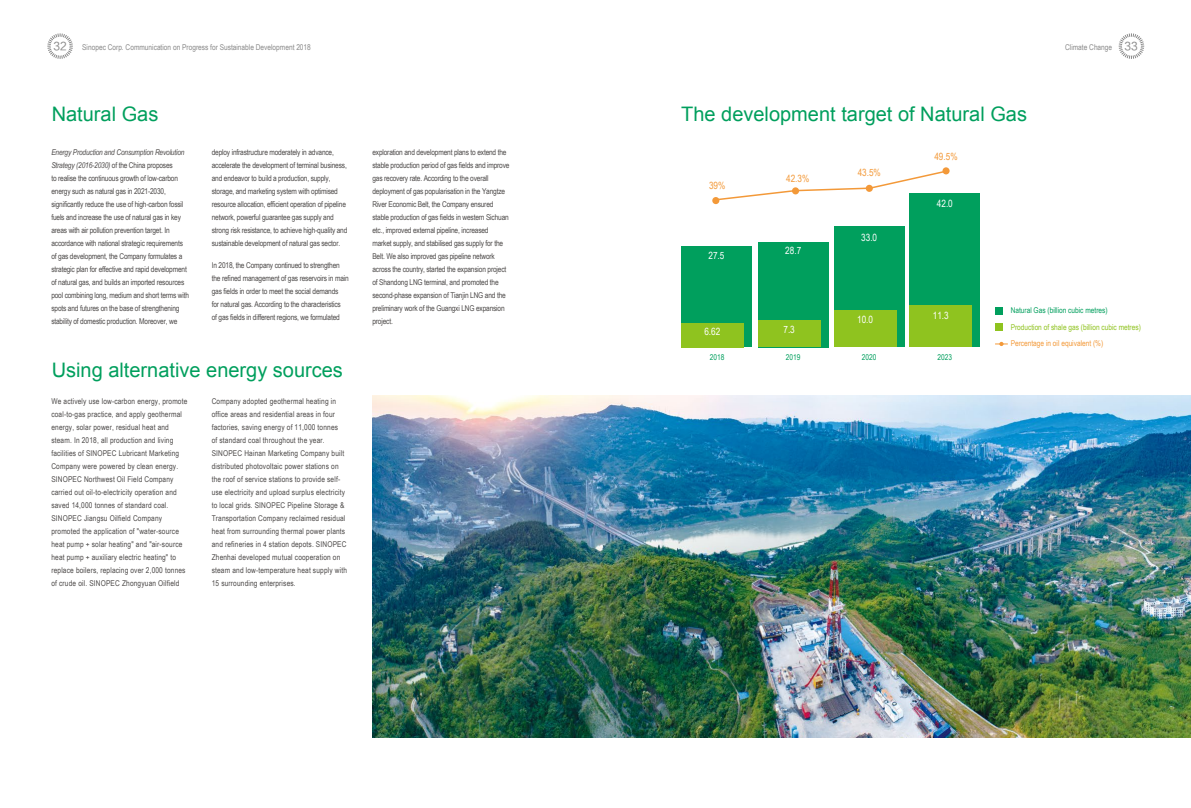
<style>
.page{position:relative;width:1191px;height:808px;background:#fff}
.page>*{position:absolute;margin:0;border:0;box-sizing:border-box;transform-origin:0 0}
.t1{font:20px "Arial";color:#009f5d}
.t2{font:11px "FZLTHK GBK1 0";color:#898989}
.t3{font:10px "Arial Narrow";color:#fff}
.t4{font:10px "Arial Narrow";color:#f39939}
.t5{font:8px/13px "Arial Narrow";letter-spacing:-.02em;color:#4c4948}
.t6{font:8px/13px "Arial Narrow";letter-spacing:.02em;color:#4c4948}
.t7{font:8px "Arial Narrow";color:#898989}
.t8{font:8px "Arial Narrow";color:#009f5d}
.t9{font:8px "Arial Narrow";color:#8fc31f}
.t10{font:8px "Arial Narrow";color:#f39939}
.s1{font-family:"FZLTHK GBK1 0";font-size:11px}
.s2{font-style:italic}
</style>
<div class="page">
<svg style="left:1118px;top:33px;width:27px;height:26px"></svg>
<svg style="left:47px;top:33px;width:26px;height:26px"></svg>
<div style="left:995px;top:307px;width:8px;height:7px;background:#009f5d"></div>
<div style="left:995px;top:323px;width:8px;height:8px;background:#8fc31f"></div>
<svg style="left:995px;top:342px;width:12px;height:4px"></svg>
<div style="left:758px;top:242px;width:70px;height:105px;background:#009f5d"></div>
<div style="left:758px;top:320px;width:62px;height:27px;background:#8fc31f"></div>
<div style="left:681px;top:246px;width:70px;height:101px;background:#009f5d"></div>
<div style="left:681px;top:323px;width:62px;height:24px;background:#8fc31f"></div>
<div style="left:834px;top:226px;width:70px;height:121px;background:#009f5d"></div>
<div style="left:834px;top:310px;width:62px;height:37px;background:#8fc31f"></div>
<div style="left:909px;top:193px;width:71px;height:154px;background:#009f5d"></div>
<div style="left:909px;top:306px;width:63px;height:41px;background:#8fc31f"></div>
<div style="left:712px;top:197px;width:7px;height:7px;background:#f39939;border-radius:50%"></div>
<svg style="left:713px;top:169px;width:235px;height:32px"></svg>
<img style="left:372px;top:395px;width:819px;height:342px">
<h2 class="t2" style="left:54px;top:40px;width:15px">32</h2>
<p class="t7" style="left:82px;top:41px;width:230px">Sinopec Corp. Communication on Progress for Sustainable Development 2018</p>
<p class="t7" style="left:1065px;top:41px;width:74px">Climate Change <span class="s1">33</span></p>
<h1 class="t1" style="left:52px;top:101px;width:108px">Natural Gas</h1>
<h1 class="t1" style="left:681px;top:101px;width:347px">The development target of Natural Gas</h1>
<p class="t5" style="left:51px;top:146px;width:139px"><span class="s2">Energy Production and Consumption Revolution Strategy (2016-2030)</span> of the China proposes<br>to realise the continuous growth of low-carbon energy such as natural gas in 2021-2030, significantly reduce the use of high-carbon fossil fuels and increase the use of natural gas in key areas with air pollution prevention target. In accordance with national strategic requirements of gas development, the Company formulates a strategic plan for effective and rapid development of natural gas, and builds an imported resources pool combining long, medium and short terms with spots and futures on the base of strengthening stability of domestic production. Moreover, we</p>
<p class="t10" style="left:1010px;top:338px;width:94px">Percentage in oil equivalent (%)</p>
<p class="t5" style="left:212px;top:146px;width:137px">deploy infrastructure moderately in advance, accelerate the development of terminal business, and endeavor to build a production, supply, storage, and marketing system with optimised resource allocation, efficient operation of pipeline network, powerful guarantee gas supply and strong risk resistance, to achieve high-quality and sustainable development of natural gas sector.</p>
<p class="t5" style="left:212px;top:258px;width:139px">In 2018, the Company continued to strengthen the refined management of gas reservoirs in main gas fields in order to meet the social demands<br>for natural gas. According to the characteristics<br>of gas fields in different regions, we formulated</p>
<p class="t5" style="left:372px;top:146px;width:139px">exploration and development plans to extend the stable production period of gas fields and improve gas recovery rate. According to the overall deployment of gas popularisation in the Yangtze River Economic Belt, the Company ensured stable production of gas fields in western Sichuan etc., improved external pipeline, increased market supply, and stabilised gas supply for the Belt. We also improved gas pipeline network across the country, started the expansion project of Shandong LNG terminal, and promoted the second-phase expansion of Tianjin LNG and the preliminary work of the Guangxi LNG expansion project.</p>
<p class="t4" style="left:934px;top:149px;width:25px">49.5%</p>
<p class="t4" style="left:857px;top:165px;width:25px">43.5%</p>
<p class="t4" style="left:786px;top:171px;width:25px">42.3%</p>
<p class="t4" style="left:709px;top:179px;width:18px">39%</p>
<p class="t3" style="left:937px;top:196px;width:17px">42.0</p>
<p class="t3" style="left:861px;top:230px;width:17px">33.0</p>
<p class="t3" style="left:785px;top:243px;width:17px">28.7</p>
<p class="t3" style="left:708px;top:248px;width:17px">27.5</p>
<p class="t8" style="left:1010px;top:304px;width:98px">Natural Gas (billion cubic metres)</p>
<p class="t9" style="left:1010px;top:321px;width:132px">Production of shale gas (billion cubic metres)</p>
<p class="t3" style="left:932px;top:308px;width:17px">11.3</p>
<p class="t3" style="left:857px;top:312px;width:17px">10.0</p>
<p class="t3" style="left:783px;top:322px;width:13px">7.3</p>
<p class="t3" style="left:704px;top:324px;width:17px">6.62</p>
<h1 class="t1" style="left:52px;top:357px;width:293px">Using alternative energy sources</h1>
<p class="t6" style="left:51px;top:394px;width:137px">We actively use low-carbon energy, promote coal-to-gas practice, and apply geothermal energy, solar power, residual heat and steam. In 2018, all production and living facilities of SINOPEC Lubricant Marketing Company were powered by clean energy.<br>SINOPEC Northwest Oil Field Company carried out oil-to-electricity operation and saved 14,000 tonnes of standard coal.<br>SINOPEC Jiangsu Oilfield Company promoted the application of "water-source heat pump + solar heating" and "air-source heat pump + auxiliary electric heating" to replace boilers, replacing over 2,000 tonnes of crude oil. SINOPEC Zhongyuan Oilfield</p>
<p class="t6" style="left:212px;top:394px;width:137px">Company adopted geothermal heating in office areas and residential areas in four factories, saving energy of 11,000 tonnes<br>of standard coal throughout the year.<br>SINOPEC Hainan Marketing Company built distributed photovoltaic power stations on the roof of service stations to provide self&shy;use electricity and upload surplus electricity to local grids. SINOPEC Pipeline Storage &amp; Transportation Company reclaimed residual heat from surrounding thermal power plants and refineries in 4 station depots. SINOPEC Zhenhai developed mutual cooperation on steam and low-temperature heat supply with 15 surrounding enterprises.</p>
<p class="t8" style="left:709px;top:351px;width:16px">2018</p>
<p class="t8" style="left:786px;top:351px;width:16px">2019</p>
<p class="t8" style="left:862px;top:351px;width:16px">2020</p>
<p class="t8" style="left:937px;top:351px;width:16px">2023</p>
</div>
